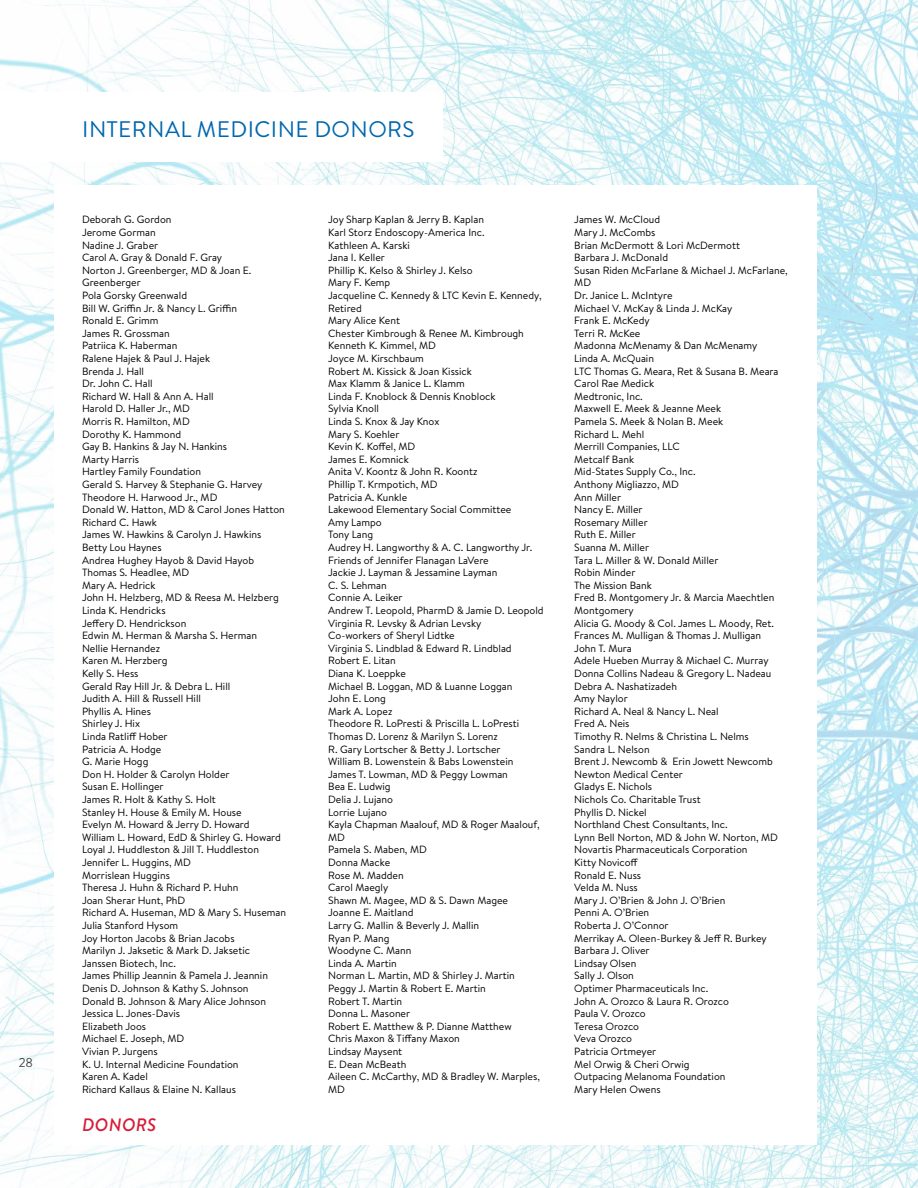
<style>
.page{position:relative;width:918px;height:1188px;background:#fff}
.page>*{position:absolute;margin:0;border:0;box-sizing:border-box;transform-origin:0 0}
.t1{font:22.5px "Brandon Grotesque";letter-spacing:.02em;color:#0067ae}
.t2{font:italic 500 18px "Brandon Grotesque";letter-spacing:.02em;color:#d71b38}
.t3{font:13.2px "Brandon Grotesque";color:#000}
.t4{font:10.5px/12.6px "Brandon Text";color:#000}
</style>
<div class="page">
<img style="left:0;top:0;width:918px;height:1188px">
<div style="left:0;top:93px;width:442px;height:69px;background:#fff"></div>
<div style="left:54px;top:185px;width:762px;height:959px;background:#fff"></div>
<p class="t3" style="left:19px;top:1054px;width:16px">28</p>
<h1 class="t1" style="left:82px;top:114px;width:334px">INTERNAL MEDICINE DONORS</h1>
<p class="t4" style="left:82px;top:213px;width:206px">Deborah G. Gordon<br>Jerome Gorman<br>Nadine J. Graber<br>Carol A. Gray &amp; Donald F. Gray<br>Norton J. Greenberger, MD &amp; Joan E.<br>Greenberger<br>Pola Gorsky Greenwald<br>Bill W. Griffin Jr. &amp; Nancy L. Griffin<br>Ronald E. Grimm<br>James R. Grossman<br>Patriica K. Haberman<br>Ralene Hajek &amp; Paul J. Hajek<br>Brenda J. Hall<br>Dr. John C. Hall<br>Richard W. Hall &amp; Ann A. Hall<br>Harold D. Haller Jr., MD<br>Morris R. Hamilton, MD<br>Dorothy K. Hammond<br>Gay B. Hankins &amp; Jay N. Hankins<br>Marty Harris<br>Hartley Family Foundation<br>Gerald S. Harvey &amp; Stephanie G. Harvey<br>Theodore H. Harwood Jr., MD<br>Donald W. Hatton, MD &amp; Carol Jones Hatton<br>Richard C. Hawk<br>James W. Hawkins &amp; Carolyn J. Hawkins<br>Betty Lou Haynes<br>Andrea Hughey Hayob &amp; David Hayob<br>Thomas S. Headlee, MD<br>Mary A. Hedrick<br>John H. Helzberg, MD &amp; Reesa M. Helzberg<br>Linda K. Hendricks<br>Jeffery D. Hendrickson<br>Edwin M. Herman &amp; Marsha S. Herman<br>Nellie Hernandez<br>Karen M. Herzberg<br>Kelly S. Hess<br>Gerald Ray Hill Jr. &amp; Debra L. Hill<br>Judith A. Hill &amp; Russell Hill<br>Phyllis A. Hines<br>Shirley J. Hix<br>Linda Ratliff Hober<br>Patricia A. Hodge<br>G. Marie Hogg<br>Don H. Holder &amp; Carolyn Holder<br>Susan E. Hollinger<br>James R. Holt &amp; Kathy S. Holt<br>Stanley H. House &amp; Emily M. House<br>Evelyn M. Howard &amp; Jerry D. Howard<br>William L. Howard, EdD &amp; Shirley G. Howard<br>Loyal J. Huddleston &amp; Jill T. Huddleston<br>Jennifer L. Huggins, MD<br>Morrislean Huggins<br>Theresa J. Huhn &amp; Richard P. Huhn<br>Joan Sherar Hunt, PhD<br>Richard A. Huseman, MD &amp; Mary S. Huseman<br>Julia Stanford Hysom<br>Joy Horton Jacobs &amp; Brian Jacobs<br>Marilyn J. Jaksetic &amp; Mark D. Jaksetic<br>Janssen Biotech, Inc.<br>James Phillip Jeannin &amp; Pamela J. Jeannin<br>Denis D. Johnson &amp; Kathy S. Johnson<br>Donald B. Johnson &amp; Mary Alice Johnson<br>Jessica L. Jones-Davis<br>Elizabeth Joos<br>Michael E. Joseph, MD<br>Vivian P. Jurgens<br>K. U. Internal Medicine Foundation<br>Karen A. Kadel<br>Richard Kallaus &amp; Elaine N. Kallaus</p>
<p class="t4" style="left:328px;top:213px;width:217px">Joy Sharp Kaplan &amp; Jerry B. Kaplan<br>Karl Storz Endoscopy-America Inc.<br>Kathleen A. Karski<br>Jana I. Keller<br>Phillip K. Kelso &amp; Shirley J. Kelso<br>Mary F. Kemp<br>Jacqueline C. Kennedy &amp; LTC Kevin E. Kennedy,<br>Retired<br>Mary Alice Kent<br>Chester Kimbrough &amp; Renee M. Kimbrough<br>Kenneth K. Kimmel, MD<br>Joyce M. Kirschbaum<br>Robert M. Kissick &amp; Joan Kissick<br>Max Klamm &amp; Janice L. Klamm<br>Linda F. Knoblock &amp; Dennis Knoblock<br>Sylvia Knoll<br>Linda S. Knox &amp; Jay Knox<br>Mary S. Koehler<br>Kevin K. Koffel, MD<br>James E. Komnick<br>Anita V. Koontz &amp; John R. Koontz<br>Phillip T. Krmpotich, MD<br>Patricia A. Kunkle<br>Lakewood Elementary Social Committee<br>Amy Lampo<br>Tony Lang<br>Audrey H. Langworthy &amp; A. C. Langworthy Jr.<br>Friends of Jennifer Flanagan LaVere<br>Jackie J. Layman &amp; Jessamine Layman<br>C. S. Lehman<br>Connie A. Leiker<br>Andrew T. Leopold, PharmD &amp; Jamie D. Leopold<br>Virginia R. Levsky &amp; Adrian Levsky<br>Co-workers of Sheryl Lidtke<br>Virginia S. Lindblad &amp; Edward R. Lindblad<br>Robert E. Litan<br>Diana K. Loeppke<br>Michael B. Loggan, MD &amp; Luanne Loggan<br>John E. Long<br>Mark A. Lopez<br>Theodore R. LoPresti &amp; Priscilla L. LoPresti<br>Thomas D. Lorenz &amp; Marilyn S. Lorenz<br>R. Gary Lortscher &amp; Betty J. Lortscher<br>William B. Lowenstein &amp; Babs Lowenstein<br>James T. Lowman, MD &amp; Peggy Lowman<br>Bea E. Ludwig<br>Delia J. Lujano<br>Lorrie Lujano<br>Kayla Chapman Maalouf, MD &amp; Roger Maalouf,<br>MD<br>Pamela S. Maben, MD<br>Donna Macke<br>Rose M. Madden<br>Carol Maegly<br>Shawn M. Magee, MD &amp; S. Dawn Magee<br>Joanne E. Maitland<br>Larry G. Mallin &amp; Beverly J. Mallin<br>Ryan P. Mang<br>Woodyne C. Mann<br>Linda A. Martin<br>Norman L. Martin, MD &amp; Shirley J. Martin<br>Peggy J. Martin &amp; Robert E. Martin<br>Robert T. Martin<br>Donna L. Masoner<br>Robert E. Matthew &amp; P. Dianne Matthew<br>Chris Maxon &amp; Tiffany Maxon<br>Lindsay Maysent<br>E. Dean McBeath<br>Aileen C. McCarthy, MD &amp; Bradley W. Marples,<br>MD</p>
<p class="t4" style="left:574px;top:213px;width:215px">James W. McCloud<br>Mary J. McCombs<br>Brian McDermott &amp; Lori McDermott<br>Barbara J. McDonald<br>Susan Riden McFarlane &amp; Michael J. McFarlane,<br>MD<br>Dr. Janice L. McIntyre<br>Michael V. McKay &amp; Linda J. McKay<br>Frank E. McKedy<br>Terri R. McKee<br>Madonna McMenamy &amp; Dan McMenamy<br>Linda A. McQuain<br>LTC Thomas G. Meara, Ret &amp; Susana B. Meara<br>Carol Rae Medick<br>Medtronic, Inc.<br>Maxwell E. Meek &amp; Jeanne Meek<br>Pamela S. Meek &amp; Nolan B. Meek<br>Richard L. Mehl<br>Merrill Companies, LLC<br>Metcalf Bank<br>Mid-States Supply Co., Inc.<br>Anthony Migliazzo, MD<br>Ann Miller<br>Nancy E. Miller<br>Rosemary Miller<br>Ruth E. Miller<br>Suanna M. Miller<br>Tara L. Miller &amp; W. Donald Miller<br>Robin Minder<br>The Mission Bank<br>Fred B. Montgomery Jr. &amp; Marcia Maechtlen<br>Montgomery<br>Alicia G. Moody &amp; Col. James L. Moody, Ret.<br>Frances M. Mulligan &amp; Thomas J. Mulligan<br>John T. Mura<br>Adele Hueben Murray &amp; Michael C. Murray<br>Donna Collins Nadeau &amp; Gregory L. Nadeau<br>Debra A. Nashatizadeh<br>Amy Naylor<br>Richard A. Neal &amp; Nancy L. Neal<br>Fred A. Neis<br>Timothy R. Nelms &amp; Christina L. Nelms<br>Sandra L. Nelson<br>Brent J. Newcomb &amp; Erin Jowett Newcomb<br>Newton Medical Center<br>Gladys E. Nichols<br>Nichols Co. Charitable Trust<br>Phyllis D. Nickel<br>Northland Chest Consultants, Inc.<br>Lynn Bell Norton, MD &amp; John W. Norton, MD<br>Novartis Pharmaceuticals Corporation<br>Kitty Novicoff<br>Ronald E. Nuss<br>Velda M. Nuss<br>Mary J. O’Brien &amp; John J. O’Brien<br>Penni A. O’Brien<br>Roberta J. O’Connor<br>Merrikay A. Oleen-Burkey &amp; Jeff R. Burkey<br>Barbara J. Oliver<br>Lindsay Olsen<br>Sally J. Olson<br>Optimer Pharmaceuticals Inc.<br>John A. Orozco &amp; Laura R. Orozco<br>Paula V. Orozco<br>Teresa Orozco<br>Veva Orozco<br>Patricia Ortmeyer<br>Mel Orwig &amp; Cheri Orwig<br>Outpacing Melanoma Foundation<br>Mary Helen Owens</p>
<h2 class="t2" style="left:82px;top:1112px;width:76px">DONORS</h2>
</div>
